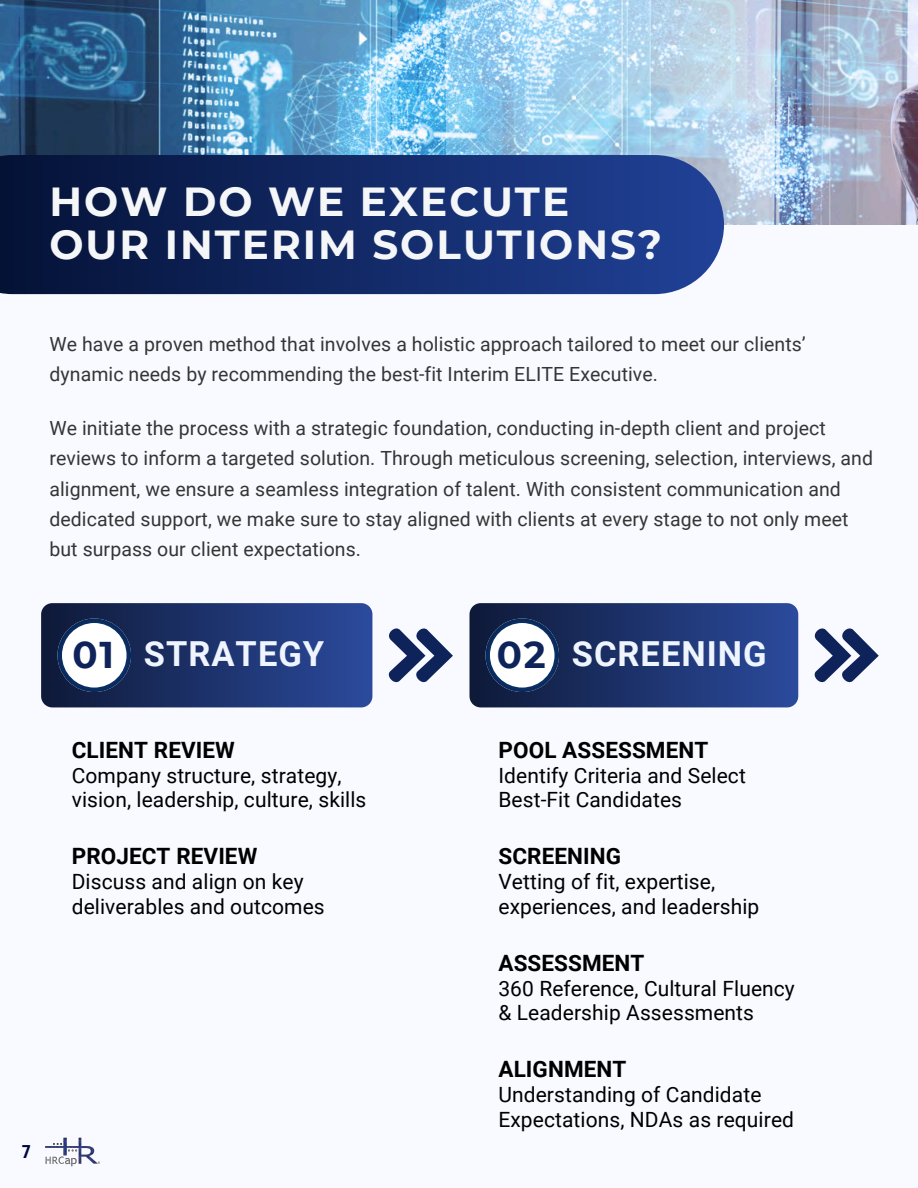
<style>
.page{position:relative;width:918px;height:1188px;background:#f8faff}
.page>*{position:absolute;margin:0;border:0;box-sizing:border-box;transform-origin:0 0}
.t1{font:700 40.5px/43.8px "Montserrat";letter-spacing:.05em;color:#f5f6f8}
.t2{font:700 37.2px "Montserrat";color:#0f235b}
.t3{font:700 34.5px "Roboto";letter-spacing:.03em;color:#eff5ff}
.t4{font:700 22.5px "Roboto";letter-spacing:.005em;color:#000}
.t5{font:21px/24.8px "Roboto";letter-spacing:.005em;color:#000}
.t6{font:19.5px/30.3px "Roboto";letter-spacing:.005em;color:#353535}
.t7{font:700 18px "Roboto Condensed";color:#000639}
</style>
<div class="page">
<img style="left:0;top:0;width:918px;height:224px">
<svg style="left:0;top:155px;width:724px;height:139px;background:#152c68"></svg>
<svg style="left:41px;top:603px;width:331px;height:104px;background:#33487d"></svg>
<svg style="left:469px;top:603px;width:329px;height:104px;background:#34487d"></svg>
<img style="left:45px;top:1137px;width:55px;height:30px">
<svg style="left:388px;top:628px;width:65px;height:55px"></svg>
<svg style="left:814px;top:628px;width:65px;height:55px"></svg>
<p class="t1" style="left:49px;top:179px;width:614px">HOW DO WE EXECUTE<br>OUR INTERIM SOLUTIONS?</p>
<p class="t6" style="left:49px;top:329px;width:758px">We have a proven method that involves a holistic approach tailored to meet our clients’ dynamic needs by recommending the best-fit Interim ELITE Executive.</p>
<p class="t6" style="left:49px;top:413px;width:825px">We initiate the process with a strategic foundation, conducting in-depth client and project reviews to inform a targeted solution. Through meticulous screening, selection, interviews, and alignment, we ensure a seamless integration of talent. With consistent communication and dedicated support, we make sure to stay aligned with clients at every stage to not only meet but surpass our client expectations.</p>
<p class="t2" style="left:73px;top:632px;width:43px">01</p>
<h1 class="t3" style="left:144px;top:634px;width:182px">STRATEGY</h1>
<p class="t4" style="left:72px;top:737px;width:165px">CLIENT REVIEW</p>
<p class="t5" style="left:72px;top:763px;width:296px">Company structure, strategy, vision, leadership, culture, skills</p>
<p class="t4" style="left:72px;top:844px;width:187px">PROJECT REVIEW</p>
<h2 class="t5" style="left:72px;top:870px;width:254px">Discuss and align on key deliverables and outcomes</h2>
<p class="t7" style="left:22px;top:1141px;width:11px">7</p>
<p class="t2" style="left:497px;top:632px;width:51px">02</p>
<p class="t3" style="left:572px;top:634px;width:196px">SCREENING</p>
<p class="t4" style="left:498px;top:737px;width:211px">POOL ASSESSMENT</p>
<h2 class="t5" style="left:498px;top:763px;width:249px">Identify Criteria and Select<br>Best-Fit Candidates</h2>
<p class="t4" style="left:498px;top:844px;width:124px">SCREENING</p>
<p class="t5" style="left:498px;top:870px;width:262px">Vetting of fit, expertise, experiences, and leadership</p>
<p class="t4" style="left:498px;top:950px;width:148px">ASSESSMENT</p>
<p class="t5" style="left:498px;top:976px;width:298px">360 Reference, Cultural Fluency &amp; Leadership Assessments</p>
<p class="t4" style="left:498px;top:1057px;width:129px">ALIGNMENT</p>
<p class="t5" style="left:498px;top:1083px;width:297px">Understanding of Candidate<br>Expectations, NDAs as required</p>
</div>
